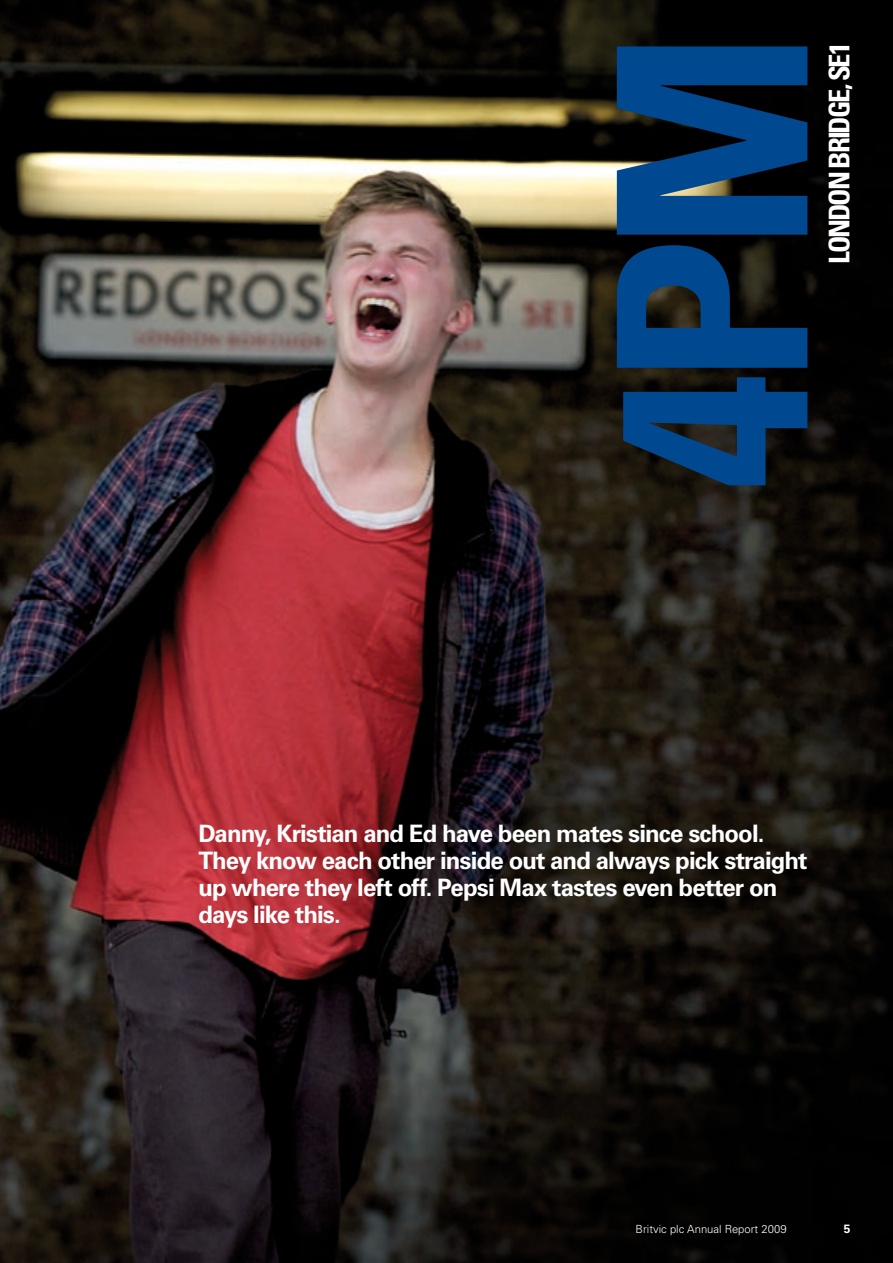
<style>
.page{position:relative;width:893px;height:1263px;background:#fff}
.page>*{position:absolute;margin:0;border:0;box-sizing:border-box;transform-origin:0 0}
.t1{font:700 condensed 264px "Univers LT Std";color:#004890}
.t2{font:700 condensed 28.5px "Univers LT Std";letter-spacing:-.07em;color:#fff}
.t3{font:700 24px/27px "Univers LT Std";letter-spacing:-.035em;color:#fff}
.t4{font:700 12px "Univers LT Std";color:#fff}
.t5{font:300 11.25px "Univers LT Std";color:#fff}
</style>
<div class="page">
<img style="left:0;top:0;width:893px;height:1263px">
<h1 class="t1" style="left:552px;top:491px;width:430px;rotate:-90deg">4PM</h1>
<p class="t2" style="left:822px;top:264px;width:223px;rotate:-90deg">London Bridge, SE1</p>
<p class="t3" style="left:198px;top:821px;width:611px">Danny, Kristian and Ed have been mates since school.<br>They know each other inside out and always pick straight up where they left off. Pepsi Max tastes even better on days like this.</p>
<p class="t5" style="left:636px;top:1222px;width:153px">Britvic plc Annual Report 2009</p>
<p class="t4" style="left:844px;top:1222px;width:8px">5</p>
</div>
